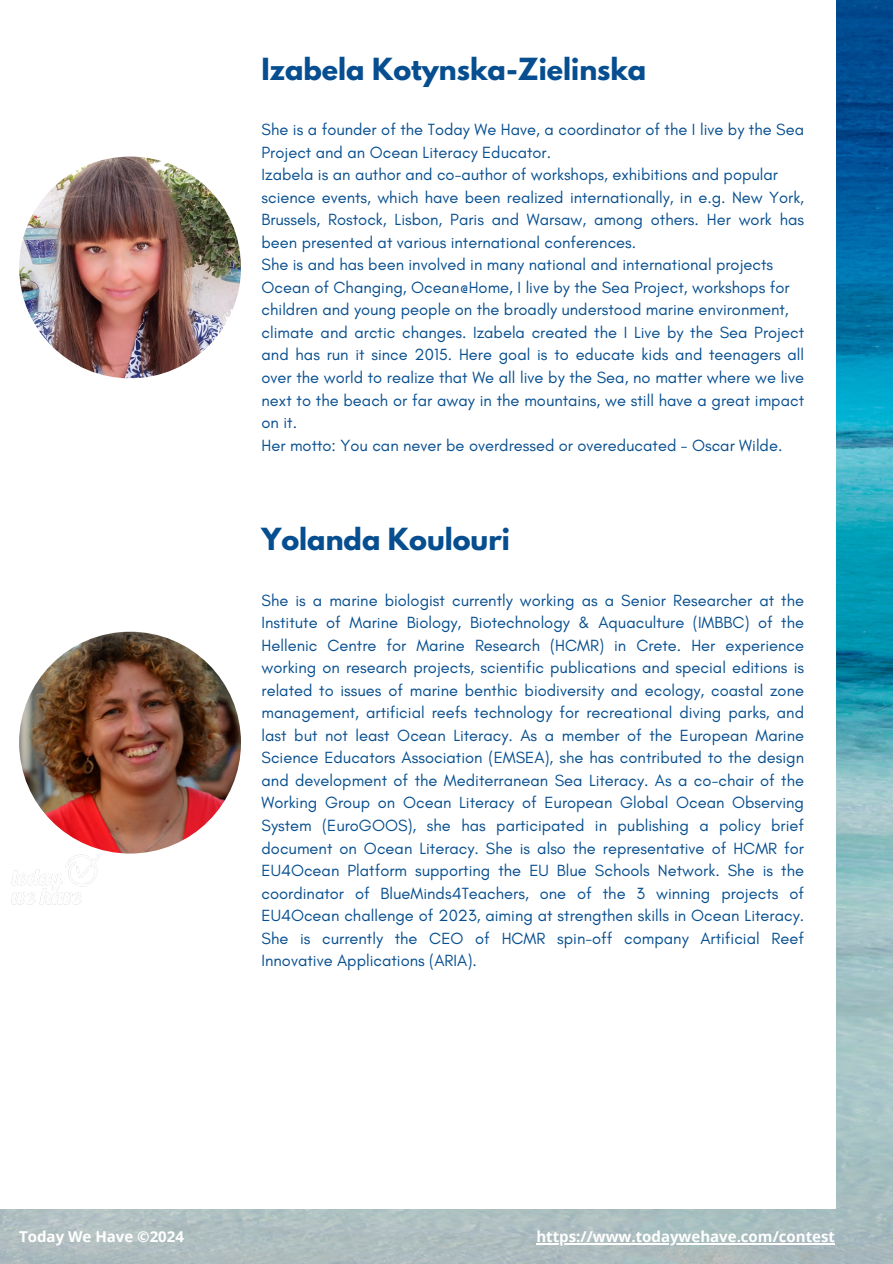
<style>
.page{position:relative;width:893px;height:1264px;background:#fff}
.page>*{position:absolute;margin:0;border:0;box-sizing:border-box;transform-origin:0 0}
.t1{font:700 27px "League Spartan";color:#064e8f}
.t2{font:16.5px/22.5px "Glacial Indifference";color:#064e8f;text-align:justify}
.t3{font:700 15px "Open Sans";color:#fff}
</style>
<div class="page">
<img style="left:0;top:0;width:892px;height:1263px">
<div style="left:0;top:0;width:835px;height:1208px;background:#fff"></div>
<img style="left:11px;top:836px;width:101px;height:69px">
<img style="left:19px;top:631px;width:222px;height:222px;border-radius:50%">
<img style="left:19px;top:156px;width:222px;height:222px;border-radius:50%">
<hr style="left:536px;top:1243px;width:299px;height:1px;background:#fff">
<p class="t1" style="left:261px;top:56px;width:386px">Izabela Kotynska-Zielinska</p>
<p class="t2" style="left:261px;top:118px;width:544px">She is a founder of the Today We Have, a coordinator of the I live by the Sea<br>Project and an Ocean Literacy Educator.</p>
<p class="t2" style="left:261px;top:163px;width:518px">Izabela is an author and co-author of workshops, exhibitions and popular</p>
<h1 class="t2" style="left:261px;top:186px;width:544px">science events, which have been realized internationally, in e.g. New York, Brussels, Rostock, Lisbon, Paris and Warsaw, among others. Her work has been presented at various international conferences.</h1>
<p class="t2" style="left:261px;top:253px;width:513px">She is and has been involved in many national and international projects</p>
<p class="t2" style="left:261px;top:276px;width:529px">Ocean of Changing, Ocean@Home, I live by the Sea Project, workshops for</p>
<p class="t2" style="left:261px;top:298px;width:528px">children and young people on the broadly understood marine environment,</p>
<p class="t2" style="left:261px;top:321px;width:544px">climate and arctic changes. Izabela created the I Live by the Sea Project and has run it since 2015. Here goal is to educate kids and teenagers all over the world to realize that We all live by the Sea, no matter where we live next to the beach or far away in the mountains, we still have a great impact on it.</p>
<h2 class="t2" style="left:261px;top:433px;width:522px">Her motto: You can never be overdressed or overeducated - Oscar Wilde.</h2>
<p class="t1" style="left:261px;top:526px;width:250px">Yolanda Koulouri</p>
<p class="t2" style="left:261px;top:589px;width:544px">She is a marine biologist currently working as a Senior Researcher at the Institute of Marine Biology, Biotechnology &amp; Aquaculture (IMBBC) of the Hellenic Centre for Marine Research (HCMR) in Crete. Her experience working on research projects, scientific publications and special editions is related to issues of marine benthic biodiversity and ecology, coastal zone management, artificial reefs technology for recreational diving parks, and last but not least Ocean Literacy. As a member of the European Marine Science Educators Association (EMSEA), she has contributed to the design and development of the Mediterranean Sea Literacy. As a co-chair of the Working Group on Ocean Literacy of European Global Ocean Observing System (EuroGOOS), she has participated in publishing a policy brief document on Ocean Literacy. She is also the representative of HCMR for EU4Ocean Platform supporting the EU Blue Schools Network. She is the coordinator of BlueMinds4Teachers, one of the 3 winning projects of EU4Ocean challenge of 2023, aiming at strengthen skills in Ocean Literacy.<br>She is currently the CEO of HCMR spin-off company Artificial Reef Innovative Applications (ARIA).</p>
<p class="t3" style="left:19px;top:1226px;width:166px">Today We Have ©2024</p>
<p class="t3" style="left:536px;top:1226px;width:300px">https://www.todaywehave.com/contest</p>
</div>
